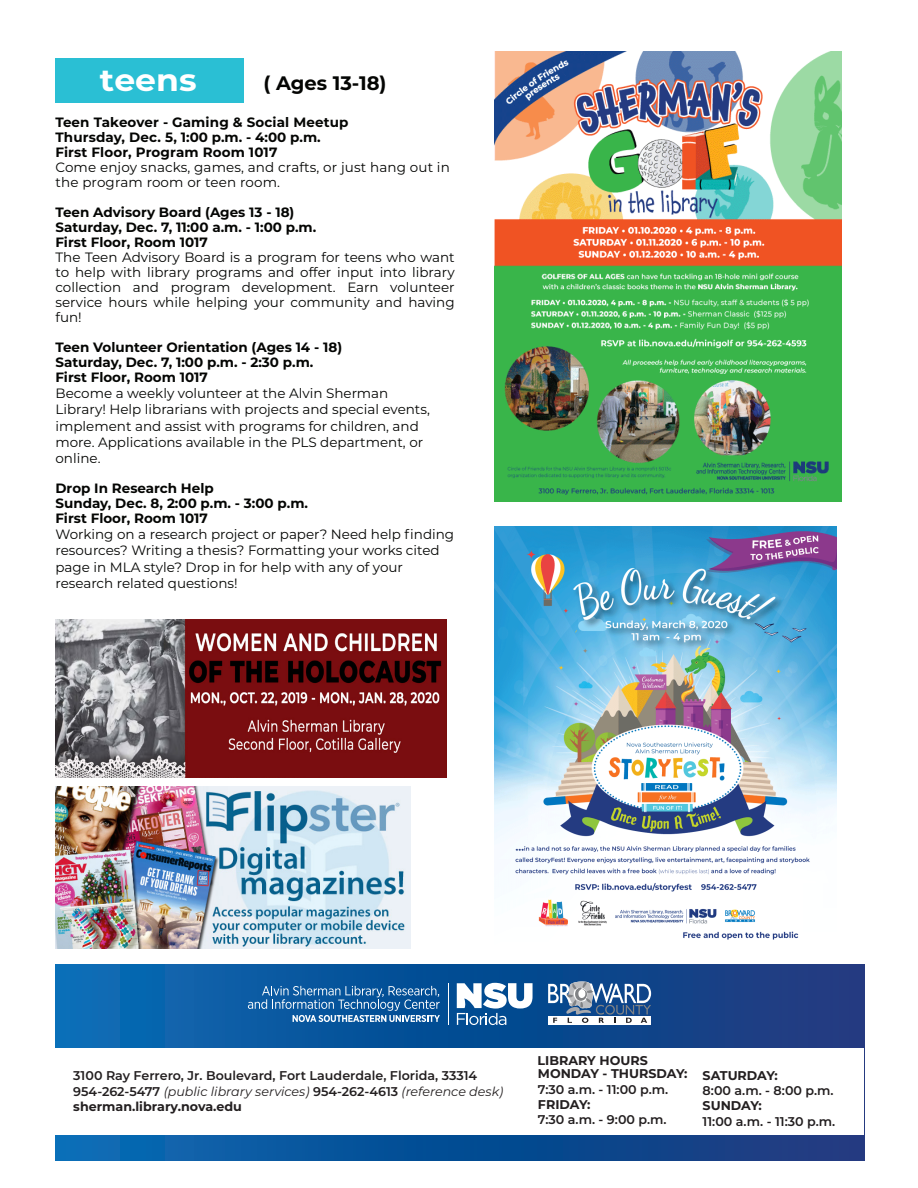
<style>
.page{position:relative;width:918px;height:1188px;background:#fff}
.page>*{position:absolute;margin:0;border:0;box-sizing:border-box;transform-origin:0 0}
.t1{font:700 30.9px "Montserrat";color:#fff;scale:1.07 1}
.t2{font:700 19.5px "Montserrat";color:#040503}
.t3{font:13.5px/16.2px "Montserrat";color:#040503}
.t4{font:700 13.5px/15px "Montserrat";color:#040503}
.t5{font:600 12.75px/15.1px "Montserrat";color:#231f20}
.t6{font:700 12.75px/13.2px "Montserrat";color:#231f20}
.s1{font-weight:400;font-style:italic}
.s2{font-weight:700}
</style>
<div class="page">
<img style="left:55px;top:786px;width:355px;height:162px">
<div style="left:55px;top:58px;width:189px;height:45px;background:#2abfd4"></div>
<svg style="left:55px;top:964px;width:809px;height:197px;background:#115198"></svg>
<div style="left:55px;top:1048px;width:809px;height:86px;background:#fff"></div>
<svg style="left:457px;top:983px;width:76px;height:42px"></svg>
<hr style="left:448px;top:983px;width:1px;height:42px;background:#fff">
<svg style="left:248px;top:986px;width:192px;height:36px;background:#3776af"></svg>
<div style="left:548px;top:1016px;width:103px;height:8px;background:#fff"></div>
<svg style="left:548px;top:982px;width:103px;height:41px"></svg>
<img style="left:55px;top:620px;width:391px;height:157px">
<img style="left:494px;top:526px;width:342px;height:414px">
<img style="left:494px;top:52px;width:348px;height:450px">
<p class="t1" style="left:100px;top:58px;width:92px">teens</p>
<p class="t2" style="left:264px;top:69px;width:124px">( Ages 13-18)</p>
<p class="t4" style="left:56px;top:114px;width:295px">Teen Takeover - Gaming &amp; Social Meetup<br>Thursday, Dec. 5, 1:00 p.m. - 4:00 p.m.</p>
<p class="t4" style="left:56px;top:144px;width:223px">First Floor, Program Room 1017</p>
<p class="t3" style="left:56px;top:159px;width:396px;line-height:15px">Come enjoy snacks, games, and crafts, or just hang out in the program room or teen room.</p>
<p class="t4" style="left:56px;top:204px;width:240px">Teen Advisory Board (Ages 13 - 18)</p>
<p class="t4" style="left:56px;top:219px;width:262px">Saturday, Dec. 7, 11:00 a.m. - 1:00 p.m.</p>
<p class="t4" style="left:56px;top:234px;width:154px">First Floor, Room 1017</p>
<p class="t3" style="left:56px;top:249px;width:401px;line-height:15px;text-align:justify">The Teen Advisory Board is a program for teens who want to help with library programs and offer input into library collection and program development. Earn volunteer service hours while helping your community and having fun!</p>
<p class="t4" style="left:56px;top:339px;width:288px">Teen Volunteer Orientation (Ages 14 - 18)</p>
<p class="t4" style="left:56px;top:354px;width:259px">Saturday, Dec. 7, 1:00 p.m. - 2:30 p.m.</p>
<p class="t4" style="left:56px;top:369px;width:154px">First Floor, Room 1017</p>
<p class="t3" style="left:56px;top:385px;width:376px">Become a weekly volunteer at the Alvin Sherman Library! Help librarians with projects and special events, implement and assist with programs for children, and more. Applications available in the PLS department, or online.</p>
<p class="t4" style="left:56px;top:480px;width:160px">Drop In Research Help</p>
<p class="t4" style="left:56px;top:495px;width:254px">Sunday, Dec. 8, 2:00 p.m. - 3:00 p.m.</p>
<p class="t4" style="left:56px;top:510px;width:154px">First Floor, Room 1017</p>
<p class="t3" style="left:56px;top:526px;width:400px">Working on a research project or paper? Need help finding resources? Writing a thesis? Formatting your works cited page in MLA style? Drop in for help with any of your research related questions!</p>
<p class="t5" style="left:73px;top:1068px;width:432px">3100 Ray Ferrero, Jr. Boulevard, Fort Lauderdale, Florida, 33314<br>954-262-5477 <span class="s1">(public library services)</span> 954-262-4613 <span class="s1">(reference desk) </span><span class="s2">sherman.library.nova.edu</span></p>
<p class="t6" style="left:538px;top:1053px;width:151px">LIBRARY HOURS<br>MONDAY - THURSDAY:</p>
<p class="t5" style="left:538px;top:1081px;width:132px">7:30 a.m. - 11:00 p.m.<br><span class="s2">FRIDAY:<br></span>7:30 a.m. - 9:00 p.m.</p>
<p class="t5" style="left:703px;top:1067px;width:134px"><span class="s2">SATURDAY:<br></span>8:00 a.m. - 8:00 p.m.<br><span class="s2">SUNDAY:<br></span>11:00 a.m. - 11:30 p.m.</p>
</div>
